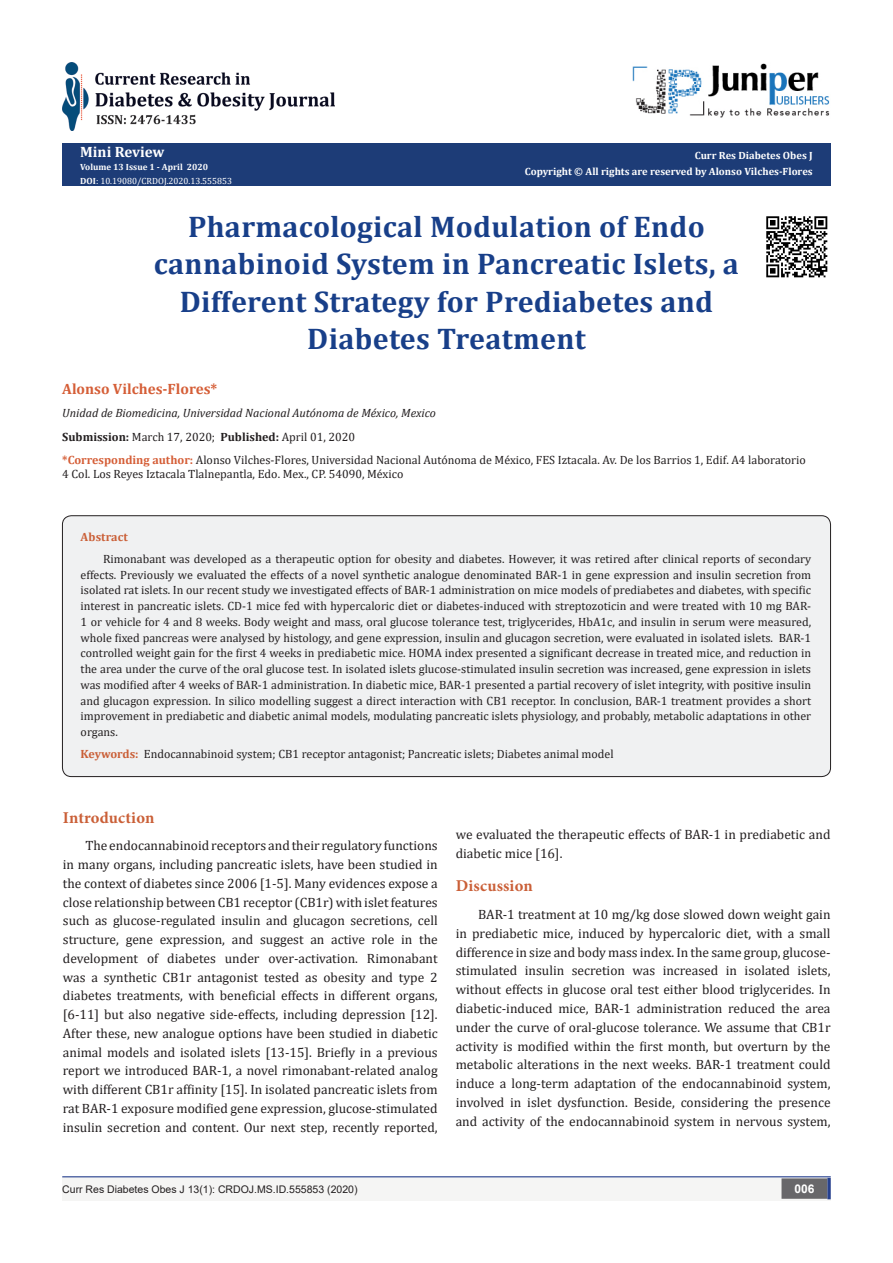
<style>
.page{position:relative;width:893px;height:1263px;background:#fff}
.page>*{position:absolute;margin:0;border:0;box-sizing:border-box;transform-origin:0 0}
.t1{font:700 30px/37.5px "Cambria";letter-spacing:.01em;color:#183f89;text-align:center}
.t2{font:700 16.5px "Minion Pro";letter-spacing:.01em;color:#ca5f37}
.t3{font:700 15px "Cambria";color:#d55e37}
.t4{font:700 15px "Cambria";color:#fff}
.t5{font:13.5px/18.8px "Cambria";color:#231f20;text-align:justify}
.t6{font:12px/15.8px "Cambria";color:#231f20}
.t7{font:italic 12px "Cambria";color:#231f20}
.t8{font:700 12px "Cambria";letter-spacing:.01em;color:#ca5f37}
.t9{font:700 12px "Arial";color:#fff}
.t10{font:700 10.5px "Cambria";color:#fff}
.t11{font:10.5px "Arial";color:#231f20}
.t12{font:9px "Cambria";color:#fff}
.t13{font:700 9px "Cambria";color:#fff}
.s1{font-weight:700;color:#fffefc}
.s2{font-weight:700}
.s3{font-weight:700;color:#d55e37}
.s4{font-weight:700;color:#ca5f37}
</style>
<div class="page">
<div style="left:62px;top:143px;width:769px;height:43px;background:#1d3c77"></div>
<div style="left:62px;top:1177px;width:494px;height:24px;background:#f5f5f4"></div>
<div style="left:503px;top:1177px;width:328px;height:24px;background:#f5f5f4"></div>
<div style="left:782px;top:1179px;width:45px;height:19px;background:#68676a"></div>
<div style="left:781px;top:1178px;width:46px;height:21px;border:2px solid #68676a"></div>
<svg style="left:827px;top:1178px;width:4px;height:21px"></svg>
<hr style="left:62px;top:1176px;width:769px;height:1px;background:#253f8e">
<img style="left:633px;top:63px;width:197px;height:55px">
<img style="left:62px;top:62px;width:273px;height:69px">
<div style="left:62px;top:516px;width:768px;height:260px;background:#f0f1f2;border-radius:9px"></div>
<div style="left:62px;top:515px;width:769px;height:262px;border:1px solid #231f20;border-radius:9px"></div>
<img style="left:766px;top:216px;width:62px;height:62px">
<p class="t4" style="left:80px;top:141px;width:86px">Mini Review</p>
<p class="t13" style="left:80px;top:161px;width:129px">Volume 13 Issue 1 - April 2020</p>
<p class="t12" style="left:80px;top:175px;width:153px"><span class="s1">DOI</span>: 10.19080/CRDOJ.2020.13.555853</p>
<p class="t10" style="left:695px;top:148px;width:119px">Curr Res Diabetes Obes J</p>
<p class="t10" style="left:525px;top:164px;width:289px">Copyright © All rights are reserved by Alonso Vilches-Flores</p>
<p class="t1" style="left:154px;top:207px;width:586px">Pharmacological Modulation of Endo cannabinoid System in Pancreatic Islets, a Different Strategy for Prediabetes and Diabetes Treatment</p>
<p class="t3" style="left:62px;top:378px;width:157px">Alonso Vilches-Flores*</p>
<p class="t7" style="left:62px;top:405px;width:375px">Unidad de Biomedicina, Universidad Nacional Autónoma de México, Mexico</p>
<p class="t6" style="left:62px;top:428px;width:294px"><span class="s2">Submission:</span> March 17, 2020; <span class="s2">Published:</span> April 01, 2020</p>
<p class="t6" style="left:62px;top:453px;width:745px;line-height:14.4px"><span class="s3">*Corresponding author:</span> Alonso Vilches-Flores, Universidad Nacional Autónoma de México, FES Iztacala. Av. De los Barrios 1, Edif. A4 laboratorio<br>4 Col. Los Reyes Iztacala Tlalnepantla, Edo. Mex., CP. 54090, México</p>
<p class="t8" style="left:81px;top:528px;width:49px">Abstract</p>
<p class="t6" style="left:81px;top:551px;width:732px;text-align:justify;text-indent:22px">Rimonabant was developed as a therapeutic option for obesity and diabetes. However, it was retired after clinical reports of secondary effects. Previously we evaluated the effects of a novel synthetic analogue denominated BAR-1 in gene expression and insulin secretion from isolated rat islets. In our recent study we investigated effects of BAR-1 administration on mice models of prediabetes and diabetes, with specific interest in pancreatic islets. CD-1 mice fed with hypercaloric diet or diabetes-induced with streptozoticin and were treated with 10 mg BAR-1 or vehicle for 4 and 8 weeks. Body weight and mass, oral glucose tolerance test, triglycerides, HbA1c, and insulin in serum were measured, whole fixed pancreas were analysed by histology, and gene expression, insulin and glucagon secretion, were evaluated in isolated islets. BAR-1 controlled weight gain for the first 4 weeks in prediabetic mice. HOMA index presented a significant decrease in treated mice, and reduction in the area under the curve of the oral glucose test. In isolated islets glucose-stimulated insulin secretion was increased, gene expression in islets was modified after 4 weeks of BAR-1 administration. In diabetic mice, BAR-1 presented a partial recovery of islet integrity, with positive insulin and glucagon expression. In silico modelling suggest a direct interaction with CB1 receptor. In conclusion, BAR-1 treatment provides a short improvement in prediabetic and diabetic animal models, modulating pancreatic islets physiology, and probably, metabolic adaptations in other organs.</p>
<p class="t6" style="left:81px;top:746px;width:535px"><span class="s4">Keywords:</span> Endocannabinoid system; CB1 receptor antagonist; Pancreatic islets; Diabetes animal model</p>
<p class="t2" style="left:63px;top:806px;width:93px">Introduction</p>
<p class="t5" style="left:63px;top:836px;width:376px;text-indent:22px">The endocannabinoid receptors and their regulatory functions in many organs, including pancreatic islets, have been studied in the context of diabetes since 2006 [1-5]. Many evidences expose a close relationship between CB1 receptor (CB1r) with islet features such as glucose-regulated insulin and glucagon secretions, cell structure, gene expression, and suggest an active role in the development of diabetes under over-activation. Rimonabant was a synthetic CB1r antagonist tested as obesity and type 2 diabetes treatments, with beneficial effects in different organs, [6-11] but also negative side-effects, including depression [12].<br>After these, new analogue options have been studied in diabetic animal models and isolated islets [13-15]. Briefly in a previous report we introduced BAR-1, a novel rimonabant-related analog with different CB1r affinity [15]. In isolated pancreatic islets from rat BAR-1 exposure modified gene expression, glucose-stimulated insulin secretion and content. Our next step, recently reported,</p>
<p class="t5" style="left:456px;top:825px;width:376px">we evaluated the therapeutic effects of BAR-1 in prediabetic and diabetic mice [16].</p>
<p class="t2" style="left:456px;top:874px;width:78px">Discussion</p>
<p class="t5" style="left:456px;top:905px;width:376px;text-indent:22px">BAR-1 treatment at 10 mg/kg dose slowed down weight gain in prediabetic mice, induced by hypercaloric diet, with a small difference in size and body mass index. In the same group, glucose&shy;stimulated insulin secretion was increased in isolated islets, without effects in glucose oral test either blood triglycerides. In diabetic-induced mice, BAR-1 administration reduced the area under the curve of oral-glucose tolerance. We assume that CB1r activity is modified within the first month, but overturn by the metabolic alterations in the next weeks. BAR-1 treatment could induce a long-term adaptation of the endocannabinoid system, involved in islet dysfunction. Beside, considering the presence and activity of the endocannabinoid system in nervous system,</p>
<p class="t11" style="left:62px;top:1182px;width:297px">Curr Res Diabetes Obes J 13(1): CRDOJ.MS.ID.555853 (2020)</p>
<p class="t9" style="left:794px;top:1180px;width:22px">006</p>
</div>
